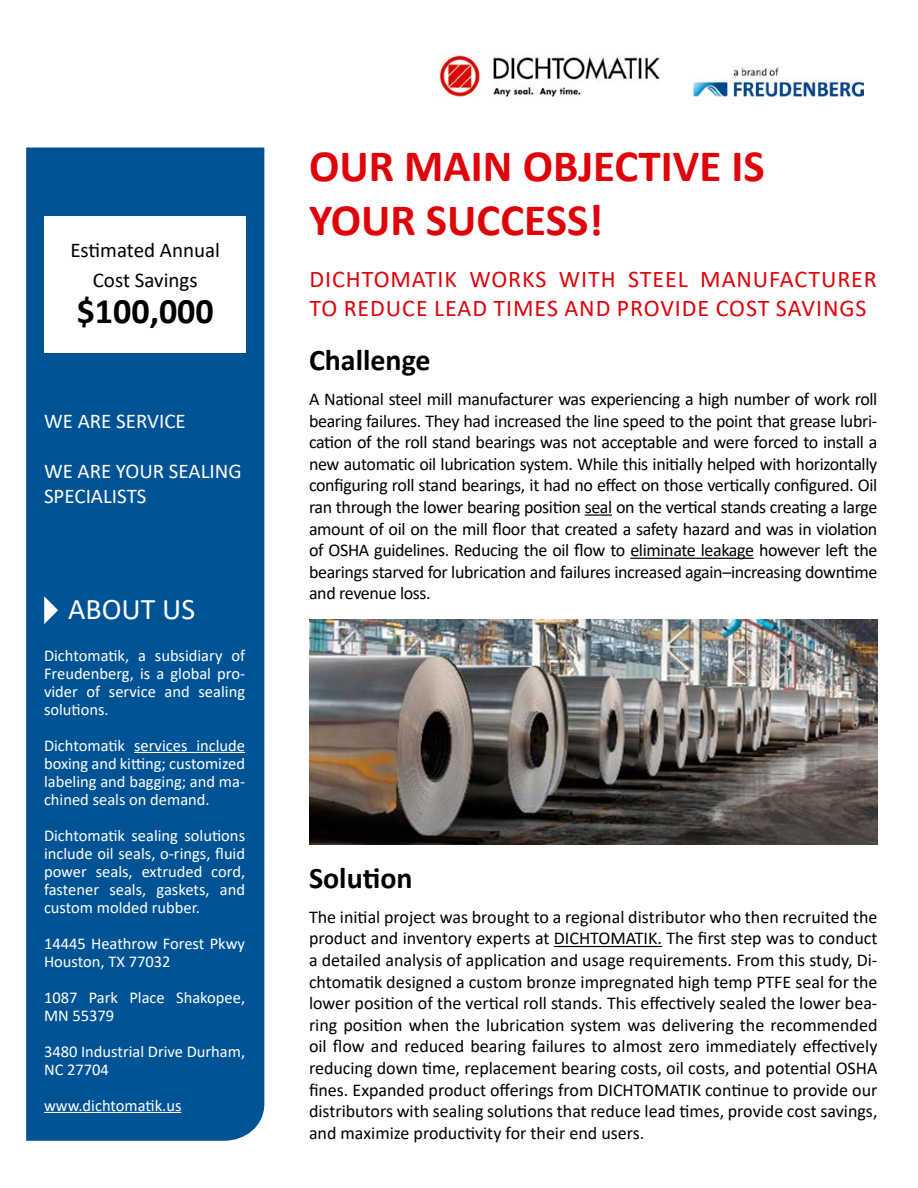
<style>
.page{position:relative;width:918px;height:1188px;background:#fff}
.page>*{position:absolute;margin:0;border:0;box-sizing:border-box;transform-origin:0 0}
.t1{font:700 45px/54px "Calibri";color:#df0209}
.t2{font:700 36px "Calibri";color:#000}
.t3{font:700 30px "Calibri";color:#000}
.t4{font:30px "Calibri";color:#fff}
.t5{font:24px "Calibri";letter-spacing:.04em;color:#df020a}
.t6{font:21px/25.2px "Calibri";color:#fff}
.t7{font:21px/30px "Calibri";color:#000;text-align:center}
.t8{font:18px/21.6px "Calibri";letter-spacing:-.02em;color:#000;text-align:justify}
.t9{font:16.5px/18px "Calibri";color:#fff;text-align:justify}
</style>
<div class="page">
<div style="left:26px;top:147px;width:239px;height:994px;background:#005395"></div>
<svg style="left:44px;top:596px;width:14px;height:28px"></svg>
<hr style="left:134px;top:752px;width:111px;height:1px;background:#fff">
<hr style="left:44px;top:1112px;width:138px;height:1px;background:#fff">
<hr style="left:585px;top:514px;width:27px;height:2px;background:#000">
<hr style="left:630px;top:558px;width:124px;height:1px;background:#000">
<hr style="left:554px;top:946px;width:108px;height:1px;background:#000">
<img style="left:440px;top:54px;width:424px;height:42px">
<div style="left:44px;top:216px;width:202px;height:136px;background:#fff"></div>
<img style="left:310px;top:620px;width:568px;height:224px">
<p class="t7" style="left:70px;top:235px;width:151px">Estimated Annual<br>Cost Savings</p>
<h2 class="t2" style="left:77px;top:286px;width:139px">$100,000</h2>
<p class="t6" style="left:44px;top:408px;width:143px">WE ARE SERVICE</p>
<p class="t6" style="left:44px;top:458px;width:199px">WE ARE YOUR SEALING<br>SPECIALISTS</p>
<h3 class="t4" style="left:68px;top:588px;width:129px">ABOUT US</h3>
<p class="t9" style="left:44px;top:646px;width:203px">Dichtomatik, a subsidiary of Freudenberg, is a global pro&shy;vider of service and sealing solutions.</p>
<p class="t9" style="left:44px;top:736px;width:203px">Dichtomatik services include boxing and kitting; customized labeling and bagging; and ma&shy;chined seals on demand.</p>
<p class="t9" style="left:44px;top:826px;width:203px">Dichtomatik sealing solutions include oil seals, o-rings, fluid power seals, extruded cord, fastener seals, gaskets, and custom molded rubber.</p>
<p class="t9" style="left:44px;top:934px;width:203px">14445 Heathrow Forest Pkwy<br>Houston, TX 77032</p>
<p class="t9" style="left:44px;top:988px;width:203px">1087 Park Place Shakopee,<br>MN 55379</p>
<p class="t9" style="left:44px;top:1042px;width:203px">3480 Industrial Drive Durham,<br>NC 27704</p>
<p class="t9" style="left:44px;top:1096px;width:139px">www.dichtomatik.us</p>
<h1 class="t1" style="left:309px;top:139px;width:457px">OUR MAIN OBJECTIVE IS<br>YOUR SUCCESS!</h1>
<h3 class="t5" style="left:309px;top:262px;width:197px">DICHTOMATIK Works</h3>
<h3 class="t5" style="left:559px;top:262px;width:15px">with</h3>
<h3 class="t5" style="left:628px;top:262px;width:25px">Steel</h3>
<h3 class="t5" style="left:700px;top:262px;width:38px">Manu</h3>
<h3 class="t5" style="left:769px;top:262px;width:26px">facturer</h3>
<h3 class="t5" style="left:309px;top:291px;width:63px">to Reduce</h3>
<h3 class="t5" style="left:434px;top:291px;width:25px">Lead</h3>
<h3 class="t5" style="left:494px;top:291px;width:26px">Times</h3>
<h3 class="t5" style="left:564px;top:291px;width:16px">and</h3>
<h3 class="t5" style="left:617px;top:291px;width:28px">Provide</h3>
<h3 class="t5" style="left:716px;top:291px;width:28px">Cost</h3>
<h3 class="t5" style="left:776px;top:291px;width:26px">Savings</h3>
<h3 class="t3" style="left:309px;top:339px;width:123px">Challenge</h3>
<p class="t8" style="left:309px;top:388px;width:570px">A National steel mill manufacturer was experiencing a high number of work roll bearing failures. They had increased the line speed to the point that grease lubri&shy;cation of the roll stand bearings was not acceptable and were forced to install a new automatic oil lubrication system. While this initially helped with horizontally configuring roll stand bearings, it had no effect on those vertically configured. Oil ran through the lower bearing position seal on the vertical stands creating a large amount of oil on the mill floor that created a safety hazard and was in violation of OSHA guidelines. Reducing the oil flow to eliminate leakage however left the bearings starved for lubrication and failures increased again–increasing downtime and revenue loss.</p>
<h3 class="t3" style="left:309px;top:857px;width:105px">Solution</h3>
<p class="t8" style="left:309px;top:906px;width:570px">The initial project was brought to a regional distributor who then recruited the product and inventory experts at DICHTOMATIK. The first step was to conduct a detailed analysis of application and usage requirements. From this study, Di&shy;chtomatik designed a custom bronze impregnated high temp PTFE seal for the lower position of the vertical roll stands. This effectively sealed the lower bea&shy;ring position when the lubrication system was delivering the recommended oil flow and reduced bearing failures to almost zero immediately effectively reducing down time, replacement bearing costs, oil costs, and potential OSHA fines. Expanded product offerings from DICHTOMATIK continue to provide our distributors with sealing solutions that reduce lead times, provide cost savings, and maximize productivity for their end users.</p>
</div>
